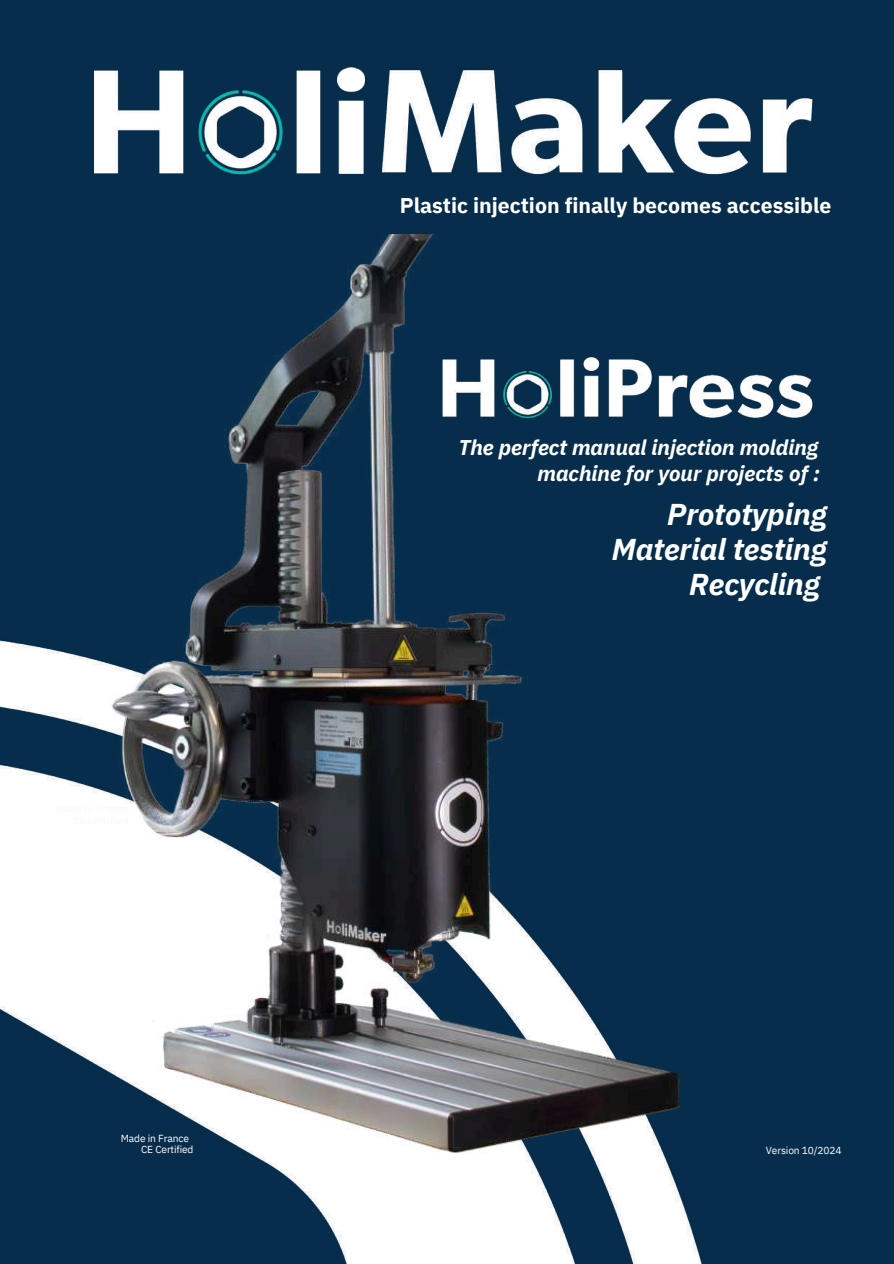
<style>
.page{position:relative;width:894px;height:1264px;background:#fff}
.page>*{position:absolute;margin:0;border:0;box-sizing:border-box;transform-origin:0 0}
.t1{font:italic 700 30px/34.8px "IBM Plex Sans";color:#fff;text-align:right}
.t2{font:italic 700 21.15px/25.5px "IBM Plex Sans";color:#fff;text-align:right}
.t3{font:700 21.15px "IBM Plex Sans";color:#fff}
.t4{font:10.2px/11.2px "IBM Plex Sans";letter-spacing:-.015em;color:#fff}
</style>
<div class="page">
<div style="left:0;top:0;width:893px;height:1263px;background:#062d4b"></div>
<img style="left:0;top:640px;width:702px;height:623px">
<img style="left:3px;top:234px;width:699px;height:963px">
<img style="left:94px;top:70px;width:227px;height:105px">
<img style="left:337px;top:67px;width:27px;height:107px">
<img style="left:381px;top:70px;width:202px;height:105px">
<img style="left:598px;top:70px;width:215px;height:105px">
<img style="left:436px;top:350px;width:377px;height:75px">
<p class="t3" style="left:399px;top:192px;width:433px">Plastic injection finally becomes accessible</p>
<p class="t2" style="left:458px;top:434px;width:363px">The perfect manual injection molding machine for your projects of :</p>
<h1 class="t1" style="left:611px;top:496px;width:216px">Prototyping<br>Material testing<br>Recycling</h1>
<p class="t4" style="left:141px;top:1132px;width:54px;text-indent:-20px">Made in France<br>CE Certified</p>
<p class="t4" style="left:765px;top:1144px;width:77px">Version 10/2024</p>
</div>
